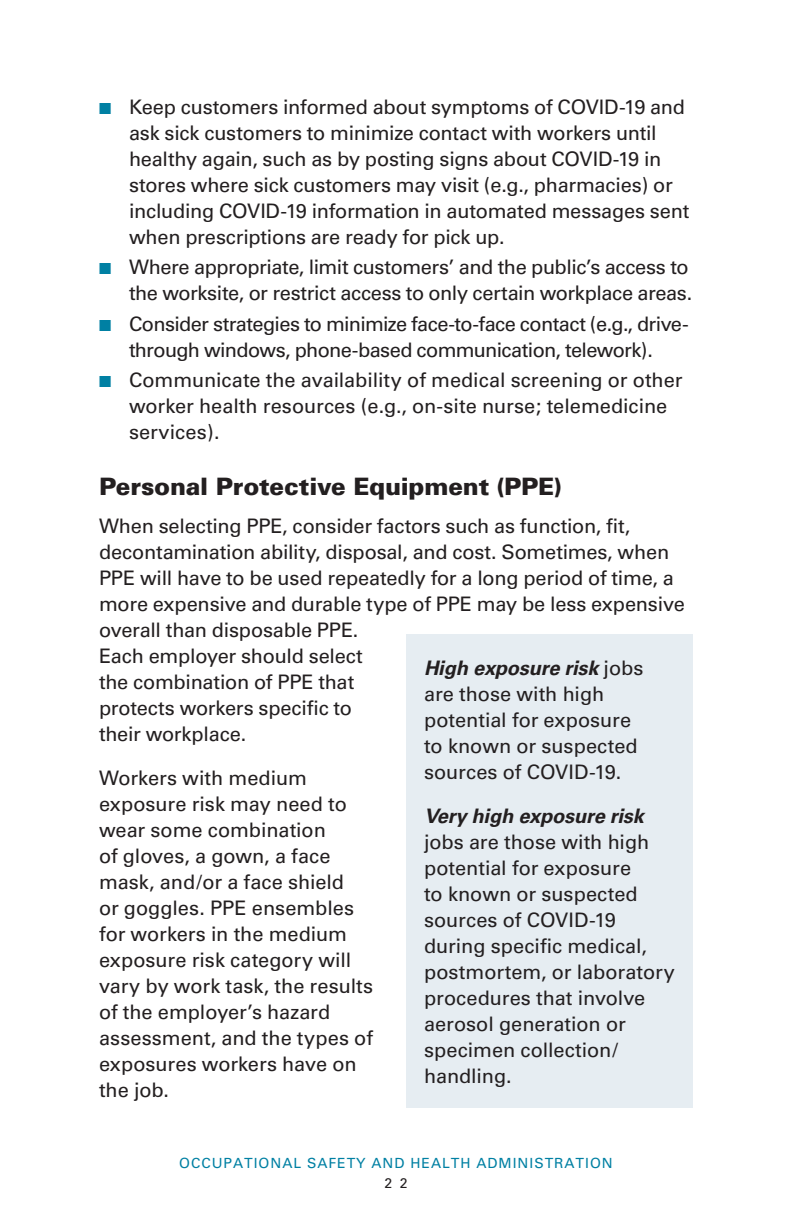
<style>
.page{position:relative;width:792px;height:1224px;background:#fff}
.page>*{position:absolute;margin:0;border:0;box-sizing:border-box;transform-origin:0 0}
.t1{font:900 24px "Univers";letter-spacing:-.01em;color:#231f20}
.Bodytext{font:20px/26px "Univers";letter-spacing:-.01em;color:#231f20}
.Bodytext-2{font:20px/26px "Univers";letter-spacing:-.035em;color:#231f20;text-align:center}
.t2{font:14px "Univers";letter-spacing:.07em;color:#0080a3}
.t3{font:14px "Univers";color:#231f20}
.s1{color:#0080a3}
.s2{font-weight:700;font-style:italic}
</style>
<div class="page">
<div style="left:406px;top:635px;width:287px;height:473px;background:#e6edf2"></div>
<p class="Bodytext" style="left:129px;top:94px;width:562px;text-indent:-30px"><span class="s1">■</span> Keep customers informed about symptoms of COVID-19 and ask sick customers to minimize contact with workers until healthy again, such as by posting signs about COVID-19 in stores where sick customers may visit (e.g., pharmacies) or including COVID-19 information in automated messages sent when prescriptions are ready for pick up.</p>
<p class="Bodytext" style="left:99px;top:254px;width:595px;text-align:right"><span class="s1">■</span> Where appropriate, limit customers’ and the public’s access to the worksite, or restrict access to only certain workplace areas.</p>
<p class="Bodytext-2" style="left:99px;top:311px;width:591px"><span class="s1">■</span> Consider strategies to minimize face-to-face contact (e.g., drive&shy;through windows, phone-based communication, telework).</p>
<p class="Bodytext" style="left:129px;top:367px;width:555px;text-indent:-30px"><span class="s1">■</span> Communicate the availability of medical screening or other worker health resources (e.g., on-site nurse; telemedicine services).</p>
<h2 class="t1" style="left:99px;top:472px;width:464px">Personal Protective Equipment (PPE)</h2>
<p class="Bodytext" style="left:99px;top:513px;width:587px">When selecting PPE, consider factors such as function, fit, decontamination ability, disposal, and cost. Sometimes, when PPE will have to be used repeatedly for a long period of time, a more expensive and durable type of PPE may be less expensive overall than disposable PPE.<br>Each employer should select<br>the combination of PPE that<br>protects workers specific to<br>their workplace.</p>
<p class="Bodytext" style="left:99px;top:765px;width:276px">Workers with medium exposure risk may need to wear some combination<br>of gloves, a gown, a face mask, and/or a face shield<br>or goggles. PPE ensembles for workers in the medium exposure risk category will vary by work task, the results of the employer’s hazard assessment, and the types of exposures workers have on the job.</p>
<p class="Bodytext" style="left:424px;top:655px;width:221px"><span class="s2">High exposure risk</span> jobs are those with high potential for exposure to known or suspected sources of COVID-19.</p>
<p class="Bodytext" style="left:424px;top:803px;width:252px"><span class="s2">Very high exposure risk </span>jobs are those with high potential for exposure<br>to known or suspected sources of COVID-19 during specific medical, postmortem, or laboratory procedures that involve aerosol generation or specimen collection/ handling.</p>
<p class="t2" style="left:179px;top:1154px;width:435px">OCCUPATIONAL SAFETY AND HEALTH ADMINISTRATION</p>
<p class="t3" style="left:384px;top:1175px;width:25px">2 2</p>
</div>
